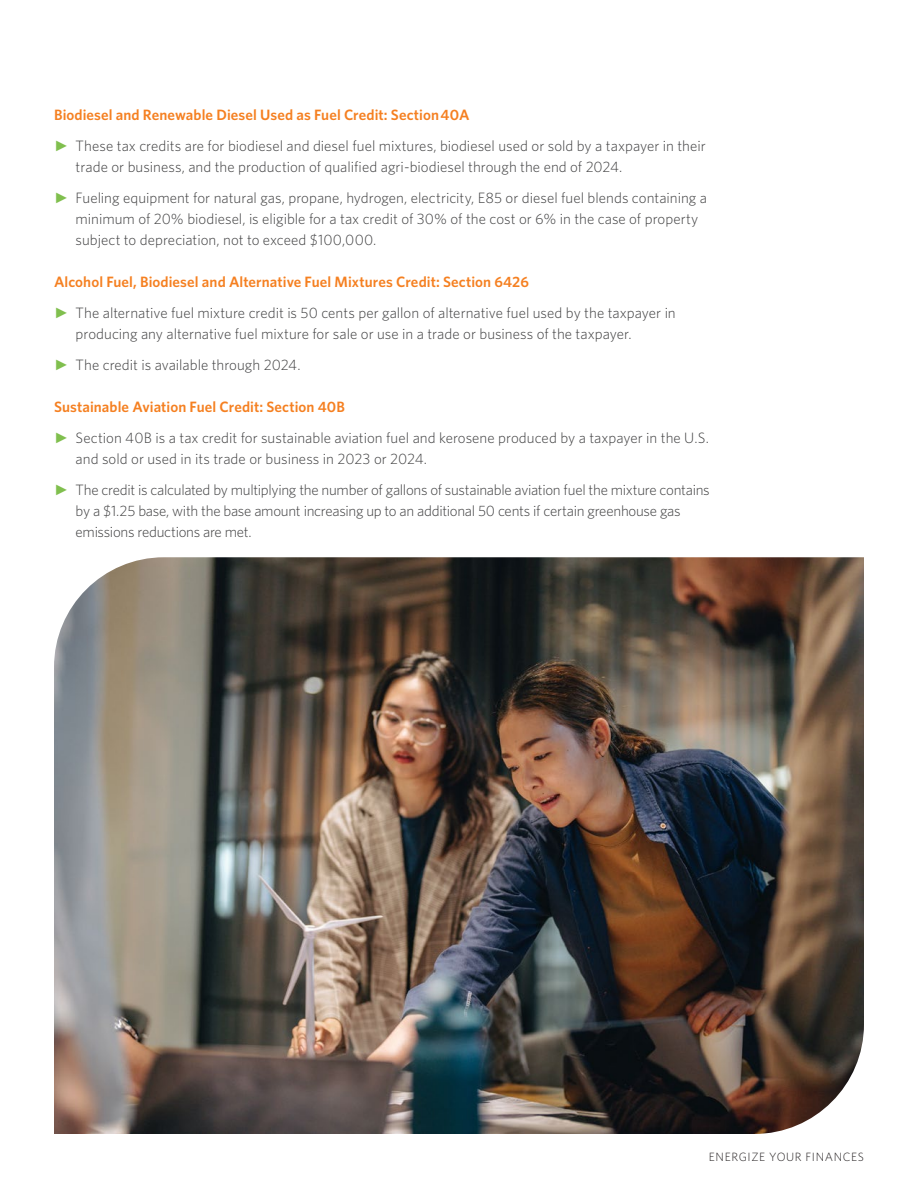
<style>
.page{position:relative;width:918px;height:1188px;background:#fff}
.page>*{position:absolute;margin:0;border:0;box-sizing:border-box;transform-origin:0 0}
.t1{font:300 15px/31px "Whitney";color:#3e3e3f}
.t2{font:300 15px/31px "Whitney";letter-spacing:-.02em;color:#3e3e3f}
.t3{font:300 12px "Whitney";letter-spacing:.05em;color:#231f20}
.s1{font-weight:600;color:#f58021}
.s2{font-family:"Arial";font-weight:400;color:#80bf4e}
</style>
<div class="page">
<img style="left:54px;top:557px;width:810px;height:577px">
<p class="t1" style="left:54px;top:99px;width:653px"><span class="s1">Biodiesel and Renewable Diesel Used as Fuel Credit: Section 40A<br></span><span class="s2">►</span> These tax credits are for biodiesel and diesel fuel mixtures, biodiesel used or sold by a taxpayer in their</p>
<p class="t1" style="left:54px;top:151px;width:655px;text-indent:22px">trade or business, and the production of qualified agri-biodiesel through the end of 2024.<br><span class="s2">►</span> Fueling equipment for natural gas, propane, hydrogen, electricity, E85 or diesel fuel blends containing a</p>
<p class="t1" style="left:76px;top:208px;width:624px;line-height:21px">minimum of 20% biodiesel, is eligible for a tax credit of 30% of the cost or 6% in the case of property subject to depreciation, not to exceed $100,000.</p>
<p class="t1" style="left:54px;top:266px;width:623px"><span class="s1">Alcohol Fuel, Biodiesel and Alternative Fuel Mixtures Credit: Section 6426<br></span><span class="s2">►</span> The alternative fuel mixture credit is 50 cents per gallon of alternative fuel used by the taxpayer in</p>
<p class="t1" style="left:54px;top:318px;width:579px;text-indent:22px">producing any alternative fuel mixture for sale or use in a trade or business of the taxpayer. <span class="s2">►</span> The credit is available through 2024.</p>
<p class="t1" style="left:54px;top:391px;width:657px"><span class="s1">Sustainable Aviation Fuel Credit: Section 40B<br></span><span class="s2">►</span> Section 40B is a tax credit for sustainable aviation fuel and kerosene produced by a taxpayer in the U.S.</p>
<p class="t2" style="left:54px;top:443px;width:657px;text-indent:22px">and sold or used in its trade or business in 2023 or 2024.<br><span class="s2">►</span> The credit is calculated by multiplying the number of gallons of sustainable aviation fuel the mixture contains</p>
<p class="t2" style="left:76px;top:500px;width:607px;line-height:21px">by a $1.25 base, with the base amount increasing up to an additional 50 cents if certain greenhouse gas emissions reductions are met.</p>
<p class="t3" style="left:709px;top:1149px;width:157px">ENERGIZE YOUR FINANCES</p>
</div>
